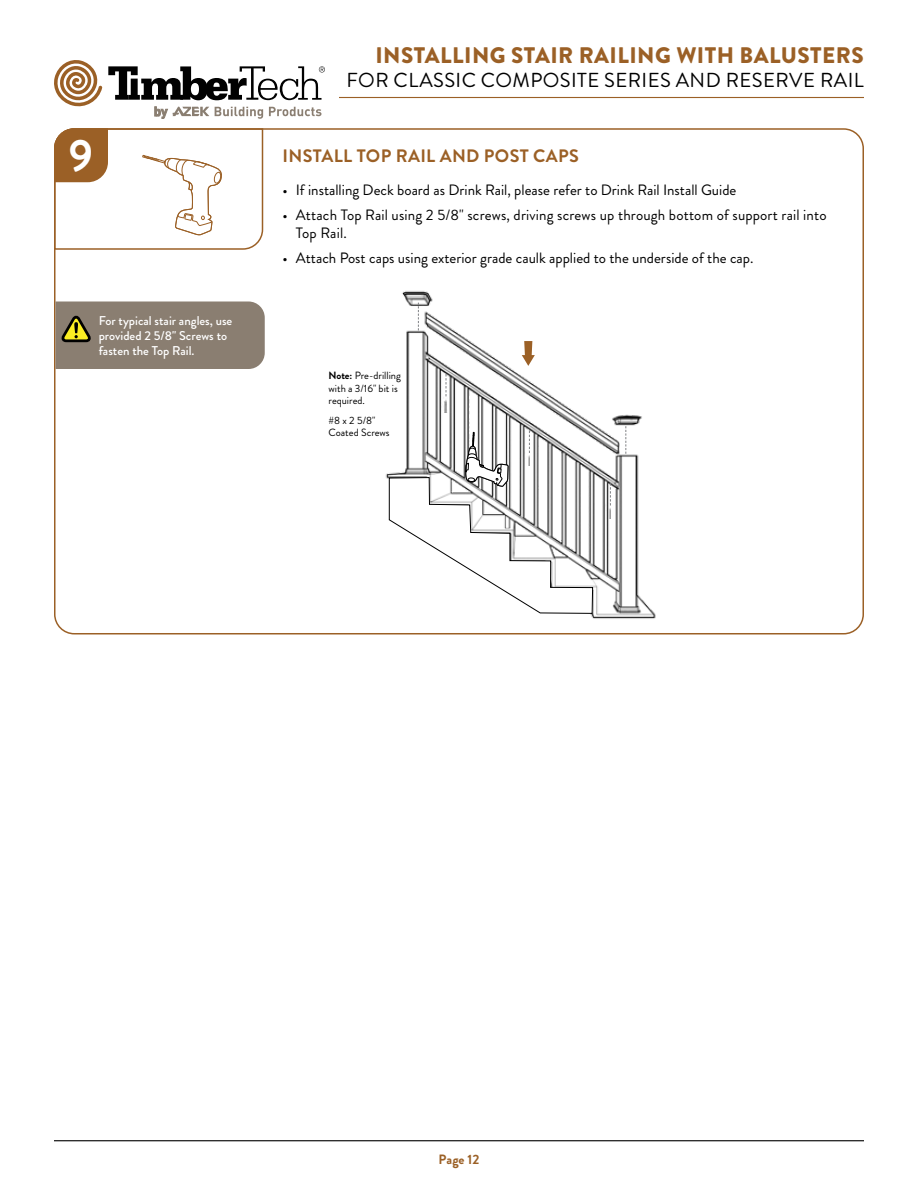
<style>
.page{position:relative;width:918px;height:1188px;background:#fff}
.page>*{position:absolute;margin:0;border:0;box-sizing:border-box;transform-origin:0 0}
.t1{font:700 45px "Brandon Grotesque";color:#fff}
.t2{font:900 22.5px "Brandon Grotesque";letter-spacing:.02em;color:#9b6026}
.t3{font:20.25px "Brandon Grotesque";letter-spacing:.02em;color:#000}
.t4{font:700 18px "Brandon Grotesque";letter-spacing:.02em;color:#9b6026}
.t5{font:15px/18px "Brandon Grotesque";color:#000}
.t6{font:700 13.5px "Brandon Grotesque";color:#9b6026}
.t7{font:500 12.75px/15.3px "Brandon Grotesque";color:#fff}
.t8{font:10.5px/12.6px "Brandon Grotesque";color:#000}
.s1{font-weight:700}
</style>
<div class="page">
<hr style="left:54px;top:1140px;width:810px;height:1px;background:#000">
<svg style="left:215px;top:107px;width:48px;height:12px"></svg>
<svg style="left:269px;top:107px;width:52px;height:9px"></svg>
<svg style="left:155px;top:107px;width:54px;height:12px"></svg>
<svg style="left:54px;top:60px;width:48px;height:47px"></svg>
<svg style="left:108px;top:66px;width:217px;height:34px"></svg>
<hr style="left:339px;top:97px;width:525px;height:1px;background:#9b6026">
<img style="left:380px;top:291px;width:303px;height:344px">
<img style="left:437px;top:391px;width:11px;height:21px">
<svg style="left:446px;top:374px;width:1px;height:22px"></svg>
<img style="left:600px;top:498px;width:11px;height:20px">
<svg style="left:610px;top:483px;width:1px;height:23px"></svg>
<svg style="left:418px;top:303px;width:1px;height:27px"></svg>
<svg style="left:625px;top:426px;width:1px;height:28px"></svg>
<svg style="left:389px;top:431px;width:204px;height:183px"></svg>
<svg style="left:522px;top:341px;width:13px;height:25px"></svg>
<svg style="left:54px;top:128px;width:210px;height:122px"></svg>
<div style="left:56px;top:302px;width:209px;height:67px;background:#8a7e71"></div>
<h1 class="t1" style="left:69px;top:124px;width:26px">9</h1>
<p class="t7" style="left:99px;top:313px;width:135px">For typical stair angles, use provided 2 5/8" Screws to fasten the Top Rail.</p>
<h2 class="t2" style="left:375px;top:39px;width:490px">INSTALLING STAIR RAILING WITH BALUSTERS</h2>
<h3 class="t3" style="left:346px;top:66px;width:519px">FOR CLASSIC COMPOSITE SERIES AND RESERVE RAIL</h3>
<p class="t4" style="left:282px;top:143px;width:298px">INSTALL TOP RAIL AND POST CAPS</p>
<p class="t5" style="left:282px;top:182px;width:455px">• If installing Deck board as Drink Rail, please refer to Drink Rail Install Guide</p>
<p class="t5" style="left:296px;top:206px;width:532px;text-indent:-14px">• Attach Top Rail using 2 5/8" screws, driving screws up through bottom of support rail into<br>Top Rail.</p>
<p class="t5" style="left:282px;top:249px;width:473px">• Attach Post caps using exterior grade caulk applied to the underside of the cap.</p>
<p class="t8" style="left:329px;top:369px;width:74px"><span class="s1">Note:</span> Pre-drilling with a 3/16" bit is required.</p>
<p class="t8" style="left:329px;top:414px;width:63px">#8 x 2 5/8"<br>Coated Screws</p>
<p class="t6" style="left:439px;top:1150px;width:42px">Page 12</p>
</div>
